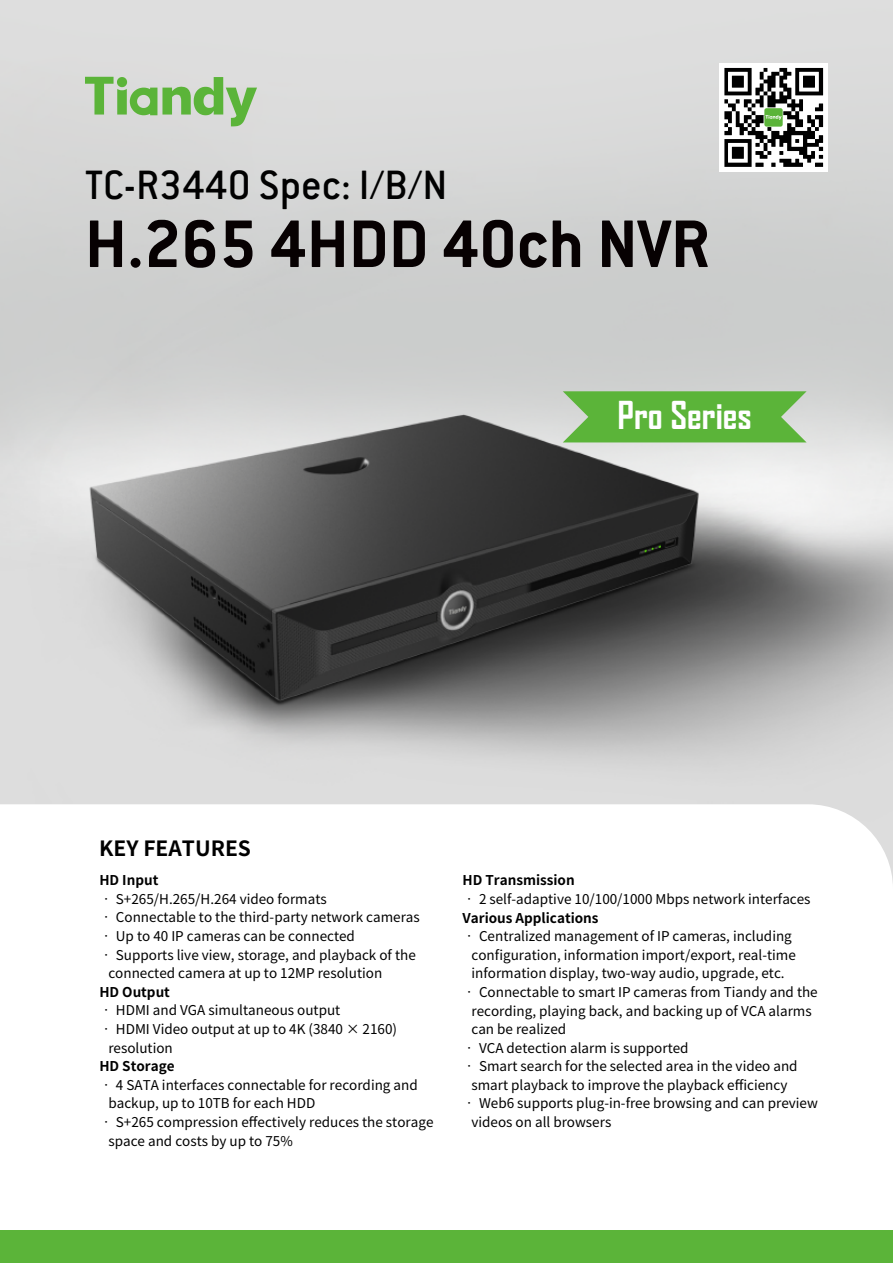
<style>
.page{position:relative;width:893px;height:1263px;background:#fff}
.page>*{position:absolute;margin:0;border:0;box-sizing:border-box;transform-origin:0 0}
.t1{font:700 73.8px "Conduit ITC Std";color:#070102}
.t2{font:500 45px "Conduit ITC";color:#010101}
.t3{font:700 36.9px "Agency FB";color:#fff}
.t4{font:700 21px "Source Han Sans CN";color:#000}
.t5{font:13.5px/18.6px "Source Han Sans CN";color:#000}
.t6{font:700 13.5px "Source Han Sans CN";color:#000}
</style>
<div class="page">
<img style="left:0;top:0;width:893px;height:883px">
<div style="left:0;top:1230px;width:893px;height:33px;background:#5bb439"></div>
<svg style="left:85px;top:77px;width:172px;height:49px;background:#a9cb9c"></svg>
<svg style="left:563px;top:391px;width:243px;height:51px;background:#68b74a"></svg>
<div style="left:719px;top:63px;width:109px;height:109px;background:#fff"></div>
<svg style="left:724px;top:68px;width:99px;height:99px"></svg>
<h2 class="t2" style="left:85px;top:158px;width:364px">TC-R3440 Spec: I/B/N</h2>
<h1 class="t1" style="left:85px;top:199px;width:626px">H.265 4HDD 40ch NVR</h1>
<h3 class="t3" style="left:617px;top:393px;width:136px">Pro Series</h3>
<h3 class="t4" style="left:99px;top:837px;width:153px">KEY FEATURES</h3>
<p class="t6" style="left:99px;top:873px;width:60px">HD Input</p>
<p class="t5" style="left:99px;top:890px;width:229px">• S+265/H.265/H.264 video formats</p>
<p class="t5" style="left:99px;top:908px;width:322px">• Connectable to the third-party network cameras</p>
<p class="t5" style="left:99px;top:927px;width:257px">• Up to 40 IP cameras can be connected</p>
<p class="t5" style="left:108px;top:946px;width:309px;text-indent:-9px">• Supports live view, storage, and playback of the connected camera at up to 12MP resolution</p>
<p class="t6" style="left:99px;top:984px;width:72px">HD Output</p>
<p class="t5" style="left:99px;top:1001px;width:242px">• HDMI and VGA simultaneous output</p>
<p class="t5" style="left:108px;top:1020px;width:290px;text-indent:-9px">• HDMI Video output at up to 4K (3840 × 2160) resolution</p>
<p class="t6" style="left:99px;top:1059px;width:77px">HD Storage</p>
<p class="t5" style="left:108px;top:1076px;width:311px;text-indent:-9px">• 4 SATA interfaces connectable for recording and backup, up to 10TB for each HDD</p>
<p class="t5" style="left:108px;top:1113px;width:327px;text-indent:-9px">• S+265 compression effectively reduces the storage space and costs by up to 75%</p>
<p class="t6" style="left:462px;top:873px;width:114px">HD Transmission</p>
<p class="t5" style="left:462px;top:890px;width:350px">• 2 self-adaptive 10/100/1000 Mbps network interfaces</p>
<p class="t6" style="left:462px;top:910px;width:138px">Various Applications</p>
<p class="t5" style="left:471px;top:927px;width:326px;text-indent:-9px">• Centralized management of IP cameras, including configuration, information import/export, real-time information display, two-way audio, upgrade, etc.</p>
<p class="t5" style="left:471px;top:983px;width:348px;text-indent:-9px">• Connectable to smart IP cameras from Tiandy and the recording, playing back, and backing up of VCA alarms can be realized</p>
<p class="t5" style="left:462px;top:1039px;width:228px">• VCA detection alarm is supported</p>
<p class="t5" style="left:462px;top:1057px;width:337px;text-align:center">• Smart search for the selected area in the video and smart playback to improve the playback efficiency</p>
<p class="t5" style="left:471px;top:1094px;width:348px;text-indent:-9px">• Web6 supports plug-in-free browsing and can preview videos on all browsers</p>
</div>
